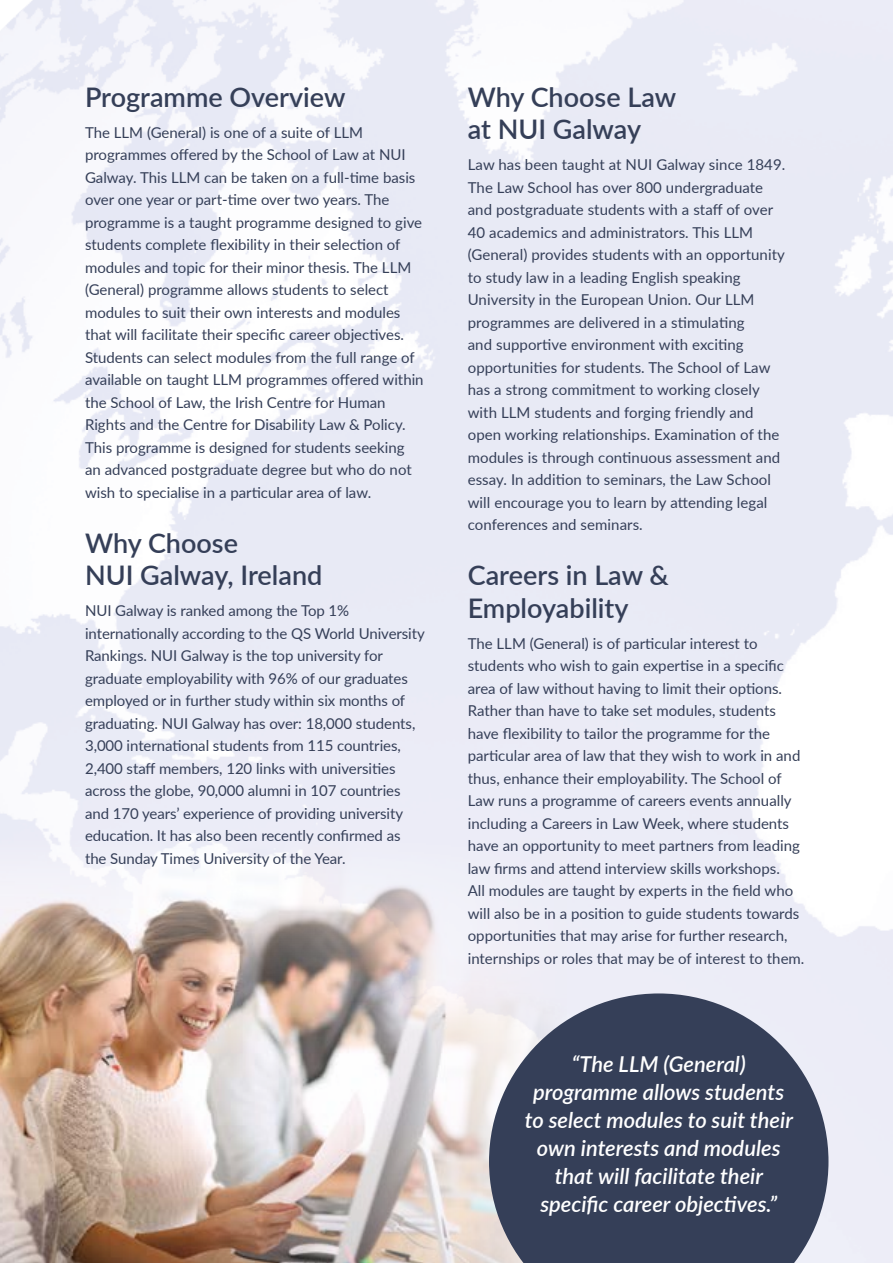
<style>
.page{position:relative;width:893px;height:1263px;background:#fff}
.page>*{position:absolute;margin:0;border:0;box-sizing:border-box;transform-origin:0 0}
.t1{font:600 27px/32.4px "Lato";color:#353f58}
.t2{font:italic 600 21.9px/28.2px "Lato";color:#fff;text-align:center}
.t3{font:15px/22.5px "Lato";color:#353f58}
</style>
<div class="page">
<img style="left:0;top:837px;width:566px;height:426px">
<svg style="left:489px;top:993px;width:339px;height:270px;background:#525a70"></svg>
<h1 class="t1" style="left:85px;top:80px;width:262px">Programme Overview</h1>
<p class="t3" style="left:85px;top:121px;width:340px">The LLM (General) is one of a suite of LLM programmes offered by the School of Law at NUI Galway. This LLM can be taken on a full-time basis over one year or part-time over two years. The programme is a taught programme designed to give students complete flexibility in their selection of modules and topic for their minor thesis. The LLM (General) programme allows students to select modules to suit their own interests and modules that will facilitate their specific career objectives.<br>Students can select modules from the full range of available on taught LLM programmes offered within the School of Law, the Irish Centre for Human Rights and the Centre for Disability Law &amp; Policy.<br>This programme is designed for students seeking an advanced postgraduate degree but who do not wish to specialise in a particular area of law.</p>
<h1 class="t1" style="left:85px;top:526px;width:239px">Why Choose<br>NUI Galway, Ireland</h1>
<p class="t3" style="left:85px;top:599px;width:341px">NUI Galway is ranked among the Top 1% internationally according to the QS World University Rankings. NUI Galway is the top university for graduate employability with 96% of our graduates employed or in further study within six months of graduating. NUI Galway has over: 18,000 students, 3,000 international students from 115 countries, 2,400 staff members, 120 links with universities across the globe, 90,000 alumni in 107 countries and 170 years’ experience of providing university education. It has also been recently confirmed as the Sunday Times University of the Year.</p>
<h1 class="t1" style="left:468px;top:80px;width:210px">Why Choose Law at NUI Galway</h1>
<p class="t3" style="left:468px;top:153px;width:319px">Law has been taught at NUI Galway since 1849.<br>The Law School has over 800 undergraduate and postgraduate students with a staff of over 40 academics and administrators. This LLM (General) provides students with an opportunity to study law in a leading English speaking University in the European Union. Our LLM programmes are delivered in a stimulating<br>and supportive environment with exciting opportunities for students. The School of Law has a strong commitment to working closely with LLM students and forging friendly and open working relationships. Examination of the modules is through continuous assessment and essay. In addition to seminars, the Law School will encourage you to learn by attending legal conferences and seminars.</p>
<h1 class="t1" style="left:468px;top:558px;width:203px">Careers in Law &amp;<br>Employability</h1>
<p class="t3" style="left:468px;top:631px;width:338px">The LLM (General) is of particular interest to students who wish to gain expertise in a specific area of law without having to limit their options.<br>Rather than have to take set modules, students have flexibility to tailor the programme for the particular area of law that they wish to work in and thus, enhance their employability. The School of Law runs a programme of careers events annually including a Careers in Law Week, where students have an opportunity to meet partners from leading law firms and attend interview skills workshops.<br>All modules are taught by experts in the field who will also be in a position to guide students towards opportunities that may arise for further research, internships or roles that may be of interest to them.</p>
<h2 class="t2" style="left:525px;top:1049px;width:270px">“The LLM (General) programme allows students to select modules to suit their own interests and modules that will facilitate their specific career objectives.”</h2>
</div>
